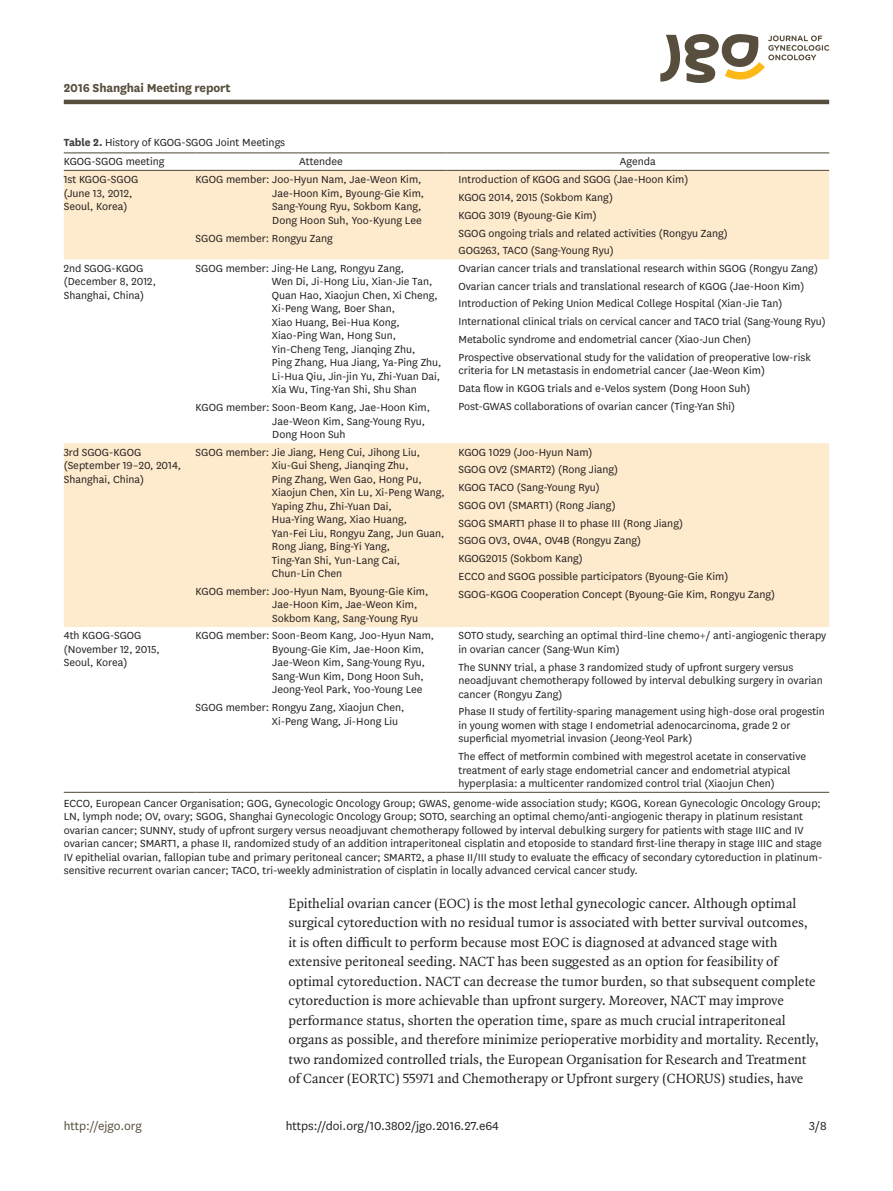
<style>
.page{position:relative;width:893px;height:1191px;background:#fff}
.page>*{position:absolute;margin:0;border:0;box-sizing:border-box;transform-origin:0 0}
.body_p{font:14.25px/19.5px "Quadraat OT";color:#231f20}
.doi_running_footer{font:13.5px "National";color:#231f20}
.alt-title-type{font:700 13.5px "National";letter-spacing:-.01em;color:#574e3d}
.t1{font:13.5px "National";color:#574e3d}
.tbody_entry{font:12px/13.5px "National";color:#231f20}
.table-wrap-foot_p_fi{font:12px/13.5px "National";color:#231f20}
.table-wrap_caption{font:12px "National";color:#231f20}
.thead_entry{font:12px "National";color:#231f20}
.s1{font-weight:700;color:#3e3e3f}
</style>
<div class="page">
<hr style="left:64px;top:100px;width:765px;height:4px;background:#574e3d">
<svg style="left:660px;top:34px;width:169px;height:49px"></svg>
<svg style="left:64px;top:171px;width:765px;height:456px;fill:#feeacc"></svg>
<hr style="left:64px;top:152px;width:132px;height:1px;background:#574e3d">
<hr style="left:196px;top:152px;width:250px;height:1px;background:#574e3d">
<hr style="left:446px;top:152px;width:383px;height:1px;background:#574e3d">
<hr style="left:64px;top:170px;width:132px;height:1px;background:#574e3d">
<hr style="left:196px;top:170px;width:250px;height:1px;background:#574e3d">
<hr style="left:446px;top:170px;width:383px;height:1px;background:#574e3d">
<hr style="left:64px;top:792px;width:132px;height:1px;background:#574e3d">
<hr style="left:196px;top:792px;width:250px;height:1px;background:#574e3d">
<hr style="left:446px;top:792px;width:383px;height:1px;background:#574e3d">
<p class="alt-title-type" style="left:64px;top:78px;width:168px">2016 Shanghai Meeting report</p>
<p class="table-wrap_caption" style="left:64px;top:135px;width:223px"><span class="s1">Table 2.</span> History of KGOG-SGOG Joint Meetings</p>
<p class="thead_entry" style="left:64px;top:154px;width:102px">KGOG-SGOG meeting</p>
<p class="thead_entry" style="left:299px;top:154px;width:45px">Attendee</p>
<p class="thead_entry" style="left:620px;top:154px;width:37px">Agenda</p>
<p class="tbody_entry" style="left:64px;top:172px;width:76px">1st KGOG-SGOG (June 13, 2012,<br>Seoul, Korea)</p>
<p class="tbody_entry" style="left:272px;top:172px;width:153px;text-indent:-77px">KGOG member: Joo-Hyun Nam, Jae-Weon Kim,<br>Jae-Hoon Kim, Byoung-Gie Kim,<br>Sang-Young Ryu, Sokbom Kang,<br>Dong Hoon Suh, Yoo-Kyung Lee</p>
<p class="tbody_entry" style="left:196px;top:231px;width:139px">SGOG member: Rongyu Zang</p>
<p class="tbody_entry" style="left:458px;top:172px;width:231px">Introduction of KGOG and SGOG (Jae-Hoon Kim)</p>
<p class="tbody_entry" style="left:458px;top:190px;width:156px">KGOG 2014, 2015 (Sokbom Kang)</p>
<p class="tbody_entry" style="left:458px;top:208px;width:140px">KGOG 3019 (Byoung-Gie Kim)</p>
<p class="tbody_entry" style="left:458px;top:226px;width:271px">SGOG ongoing trials and related activities (Rongyu Zang)</p>
<p class="tbody_entry" style="left:458px;top:243px;width:157px">GOG263, TACO (Sang-Young Ryu)</p>
<p class="tbody_entry" style="left:64px;top:261px;width:94px">2nd SGOG-KGOG (December 8, 2012,<br>Shanghai, China)</p>
<p class="tbody_entry" style="left:272px;top:261px;width:171px;text-indent:-76px">SGOG member: Jing-He Lang, Rongyu Zang,<br>Wen Di, Ji-Hong Liu, Xian-Jie Tan,<br>Quan Hao, Xiaojun Chen, Xi Cheng,<br>Xi-Peng Wang, Boer Shan,<br>Xiao Huang, Bei-Hua Kong,<br>Xiao-Ping Wan, Hong Sun,<br>Yin-Cheng Teng, Jianqing Zhu,<br>Ping Zhang, Hua Jiang, Ya-Ping Zhu,<br>Li-Hua Qiu, Jin-jin Yu, Zhi-Yuan Dai,<br>Xia Wu, Ting-Yan Shi, Shu Shan</p>
<p class="tbody_entry" style="left:272px;top:400px;width:159px;text-indent:-77px">KGOG member: Soon-Beom Kang, Jae-Hoon Kim,<br>Jae-Weon Kim, Sang-Young Ryu,<br>Dong Hoon Suh</p>
<p class="tbody_entry" style="left:64px;top:444px;width:119px">3rd SGOG-KGOG (September 19–20, 2014,<br>Shanghai, China)</p>
<p class="tbody_entry" style="left:272px;top:444px;width:174px;text-indent:-76px">SGOG member: Jie Jiang, Heng Cui, Jihong Liu,<br>Xiu-Gui Sheng, Jianqing Zhu,<br>Ping Zhang, Wen Gao, Hong Pu,<br>Xiaojun Chen, Xin Lu, Xi-Peng Wang,<br>Yaping Zhu, Zhi-Yuan Dai,<br>Hua-Ying Wang, Xiao Huang,<br>Yan-Fei Liu, Rongyu Zang, Jun Guan,<br>Rong Jiang, Bing-Yi Yang,<br>Ting-Yan Shi, Yun-Lang Cai,<br>Chun-Lin Chen</p>
<p class="tbody_entry" style="left:272px;top:584px;width:158px;text-indent:-77px">KGOG member: Joo-Hyun Nam, Byoung-Gie Kim,<br>Jae-Hoon Kim, Jae-Weon Kim,<br>Sokbom Kang, Sang-Young Ryu</p>
<p class="tbody_entry" style="left:458px;top:261px;width:361px">Ovarian cancer trials and translational research within SGOG (Rongyu Zang)</p>
<p class="tbody_entry" style="left:458px;top:279px;width:347px">Ovarian cancer trials and translational research of KGOG (Jae-Hoon Kim)</p>
<p class="tbody_entry" style="left:458px;top:296px;width:325px">Introduction of Peking Union Medical College Hospital (Xian-Jie Tan)</p>
<p class="tbody_entry" style="left:458px;top:314px;width:369px">International clinical trials on cervical cancer and TACO trial (Sang-Young Ryu)</p>
<p class="tbody_entry" style="left:458px;top:332px;width:294px">Metabolic syndrome and endometrial cancer (Xiao-Jun Chen)</p>
<p class="tbody_entry" style="left:458px;top:350px;width:354px">Prospective observational study for the validation of preoperative low-risk criteria for LN metastasis in endometrial cancer (Jae-Weon Kim)</p>
<p class="tbody_entry" style="left:458px;top:381px;width:293px">Data flow in KGOG trials and e-Velos system (Dong Hoon Suh)</p>
<p class="tbody_entry" style="left:458px;top:399px;width:278px">Post-GWAS collaborations of ovarian cancer (Ting-Yan Shi)</p>
<p class="tbody_entry" style="left:458px;top:444px;width:136px">KGOG 1029 (Joo-Hyun Nam)</p>
<p class="tbody_entry" style="left:458px;top:462px;width:161px">SGOG OV2 (SMART2) (Rong Jiang)</p>
<p class="tbody_entry" style="left:458px;top:480px;width:143px">KGOG TACO (Sang-Young Ryu)</p>
<p class="tbody_entry" style="left:458px;top:498px;width:159px">SGOG OV1 (SMART1) (Rong Jiang)</p>
<p class="tbody_entry" style="left:458px;top:516px;width:226px">SGOG SMART1 phase II to phase III (Rong Jiang)</p>
<p class="tbody_entry" style="left:458px;top:533px;width:184px">SGOG OV3, OV4A, OV4B (Rongyu Zang)</p>
<p class="tbody_entry" style="left:458px;top:551px;width:126px">KGOG2015 (Sokbom Kang)</p>
<p class="tbody_entry" style="left:458px;top:569px;width:271px">ECCO and SGOG possible participators (Byoung-Gie Kim)</p>
<p class="tbody_entry" style="left:458px;top:587px;width:318px">SGOG-KGOG Cooperation Concept (Byoung-Gie Kim, Rongyu Zang)</p>
<p class="tbody_entry" style="left:458px;top:628px;width:369px">SOTO study, searching an optimal third-line chemo+/ anti-angiogenic therapy in ovarian cancer (Sang-Wun Kim)</p>
<p class="tbody_entry" style="left:458px;top:659px;width:366px">The SUNNY trial, a phase 3 randomized study of upfront surgery versus neoadjuvant chemotherapy followed by interval debulking surgery in ovarian cancer (Rongyu Zang)</p>
<p class="tbody_entry" style="left:458px;top:704px;width:368px">Phase II study of fertility-sparing management using high-dose oral progestin in young women with stage I endometrial adenocarcinoma, grade 2 or superficial myometrial invasion (Jeong-Yeol Park)</p>
<p class="tbody_entry" style="left:458px;top:749px;width:349px">The effect of metformin combined with megestrol acetate in conservative treatment of early stage endometrial cancer and endometrial atypical hyperplasia: a multicenter randomized control trial (Xiaojun Chen)</p>
<p class="table-wrap-foot_p_fi" style="left:64px;top:795px;width:760px">ECCO, European Cancer Organisation; GOG, Gynecologic Oncology Group; GWAS, genome-wide association study; KGOG, Korean Gynecologic Oncology Group; LN, lymph node; OV, ovary; SGOG, Shanghai Gynecologic Oncology Group; SOTO, searching an optimal chemo/anti-angiogenic therapy in platinum resistant ovarian cancer; SUNNY, study of upfront surgery versus neoadjuvant chemotherapy followed by interval debulking surgery for patients with stage IIIC and IV ovarian cancer; SMART1, a phase II, randomized study of an addition intraperitoneal cisplatin and etoposide to standard first-line therapy in stage IIIC and stage IV epithelial ovarian, fallopian tube and primary peritoneal cancer; SMART2, a phase II/III study to evaluate the efficacy of secondary cytoreduction in platinum&shy;sensitive recurrent ovarian cancer; TACO, tri-weekly administration of cisplatin in locally advanced cervical cancer study.</p>
<p class="tbody_entry" style="left:64px;top:628px;width:98px">4th KGOG-SGOG (November 12, 2015,<br>Seoul, Korea)</p>
<p class="tbody_entry" style="left:272px;top:628px;width:164px;text-indent:-77px">KGOG member: Soon-Beom Kang, Joo-Hyun Nam, Byoung-Gie Kim, Jae-Hoon Kim, Jae-Weon Kim, Sang-Young Ryu, Sang-Wun Kim, Dong Hoon Suh, Jeong-Yeol Park, Yoo-Young Lee</p>
<p class="tbody_entry" style="left:272px;top:700px;width:134px;text-indent:-76px">SGOG member: Rongyu Zang, Xiaojun Chen,<br>Xi-Peng Wang, Ji-Hong Liu</p>
<p class="body_p" style="left:289px;top:893px;width:532px">Epithelial ovarian cancer (EOC) is the most lethal gynecologic cancer. Although optimal surgical cytoreduction with no residual tumor is associated with better survival outcomes, it is often difficult to perform because most EOC is diagnosed at advanced stage with extensive peritoneal seeding. NACT has been suggested as an option for feasibility of optimal cytoreduction. NACT can decrease the tumor burden, so that subsequent complete cytoreduction is more achievable than upfront surgery. Moreover, NACT may improve performance status, shorten the operation time, spare as much crucial intraperitoneal organs as possible, and therefore minimize perioperative morbidity and mortality. Recently, two randomized controlled trials, the European Organisation for Research and Treatment of Cancer (EORTC) 55971 and Chemotherapy or Upfront surgery (CHORUS) studies, have</p>
<p class="t1" style="left:64px;top:1116px;width:80px">http://ejgo.org</p>
<p class="doi_running_footer" style="left:286px;top:1116px;width:215px">https://doi.org/10.3802/jgo.2016.27.e64</p>
<p class="doi_running_footer" style="left:809px;top:1116px;width:19px">3/8</p>
</div>
